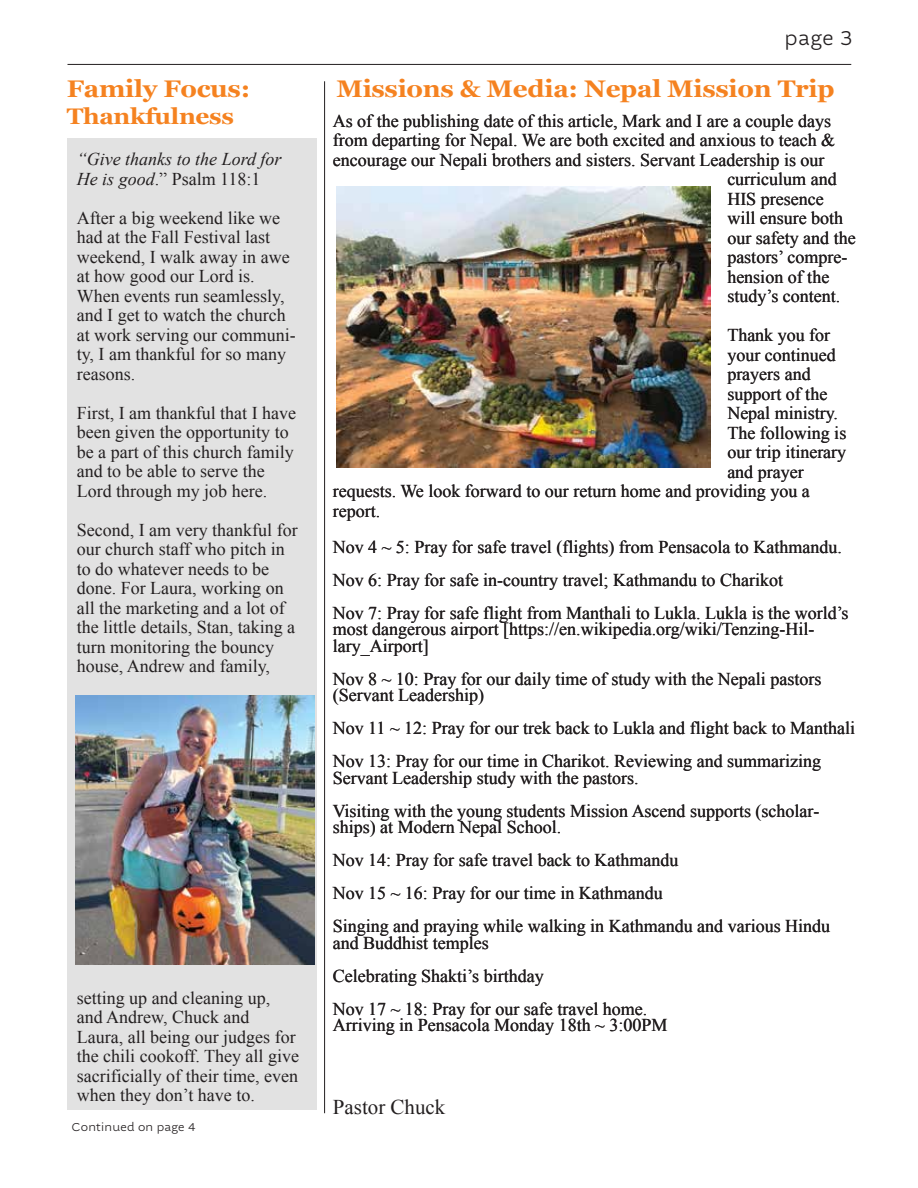
<style>
.page{position:relative;width:918px;height:1188px;background:#fff}
.page>*{position:absolute;margin:0;border:0;box-sizing:border-box;transform-origin:0 0}
.t1{font:700 24px "Georgia";letter-spacing:-.01em;color:#f58220;scale:1.09 1}
.t2{font:700 22.5px "Georgia";letter-spacing:-.01em;color:#f58220;scale:1.09 1}
.t3{font:21px "Times New Roman";color:#231f20}
.t4{font:300 21px "Altivo";color:#231f20}
.t5{font:18px/19.5px "Times New Roman";color:#231f20}
.t6{font:italic 18px/19.5px "Times New Roman";color:#231f20}
.t7{font:300 12px "Altivo";letter-spacing:.025em;color:#231f20}
.s1{font-style:normal}
</style>
<div class="page">
<hr style="left:324px;top:81px;width:1px;height:1032px;background:#231f20">
<hr style="left:68px;top:64px;width:783px;height:1px;background:#231f20">
<div style="left:67px;top:139px;width:249px;height:971px;background:#e2e2e2"></div>
<img style="left:337px;top:187px;width:374px;height:280px">
<img style="left:76px;top:695px;width:238px;height:270px">
<h1 class="t1" style="left:67px;top:71px;width:170px">Family Focus:</h1>
<p class="t2" style="left:67px;top:100px;width:155px">Thankfulness</p>
<p class="t6" style="left:77px;top:149px;width:206px">“Give thanks to the Lord for<br>He is good<span class="s1">.” Psalm 118:1</span></p>
<p class="t5" style="left:77px;top:208px;width:220px">After a big weekend like we had at the Fall Festival last weekend, I walk away in awe at how good our Lord is.<br>When events run seamlessly, and I get to watch the church at work serving our communi&shy;ty, I am thankful for so many reasons.</p>
<p class="t5" style="left:77px;top:403px;width:221px">First, I am thankful that I have been given the opportunity to be a part of this church family and to be able to serve the<br>Lord through my job here.</p>
<p class="t5" style="left:77px;top:520px;width:222px">Second, I am very thankful for our church staff who pitch in to do whatever needs to be done. For Laura, working on all the marketing and a lot of the little details, Stan, taking a turn monitoring the bouncy house, Andrew and family,</p>
<p class="t5" style="left:77px;top:988px;width:224px">setting up and cleaning up, and Andrew, Chuck and<br>Laura, all being our judges for the chili cookoff. They all give sacrificially of their time, even when they don’t have to.</p>
<p class="t7" style="left:72px;top:1120px;width:125px">Continued on page 4</p>
<p class="t4" style="left:785px;top:25px;width:70px">page 3</p>
<h1 class="t1" style="left:336px;top:71px;width:459px">Missions &amp; Media: Nepal Mission Trip</h1>
<p class="t5" style="left:333px;top:111px;width:500px">As of the publishing date of this article, Mark and I are a couple days</p>
<p class="t5" style="left:333px;top:130px;width:504px">from departing for Nepal. We are both excited and anxious to teach &amp;</p>
<p class="t5" style="left:333px;top:150px;width:493px">encourage our Nepali brothers and sisters. Servant Leadership is our</p>
<p class="t5" style="left:727px;top:169px;width:111px">curriculum and</p>
<p class="t5" style="left:727px;top:189px;width:98px">HIS presence</p>
<p class="t5" style="left:727px;top:208px;width:117px">will ensure both</p>
<p class="t5" style="left:727px;top:228px;width:130px">our safety and the</p>
<p class="t5" style="left:727px;top:247px;width:122px">pastors’ compre-</p>
<p class="t5" style="left:727px;top:267px;width:103px">hension of the</p>
<p class="t5" style="left:727px;top:286px;width:115px">study’s content.</p>
<p class="t5" style="left:727px;top:325px;width:104px">Thank you for</p>
<p class="t5" style="left:727px;top:345px;width:110px">your continued</p>
<p class="t5" style="left:727px;top:364px;width:85px">prayers and</p>
<p class="t5" style="left:727px;top:384px;width:101px">support of the</p>
<p class="t5" style="left:727px;top:403px;width:112px">Nepal ministry.</p>
<p class="t5" style="left:727px;top:423px;width:120px">The following is</p>
<p class="t5" style="left:727px;top:442px;width:120px">our trip itinerary</p>
<p class="t5" style="left:727px;top:462px;width:78px">and prayer</p>
<p class="t5" style="left:333px;top:481px;width:479px">requests. We look forward to our return home and providing you a</p>
<p class="t5" style="left:333px;top:501px;width:49px">report.</p>
<p class="t5" style="left:333px;top:530px;width:517px;line-height:33px">Nov 4 ~ 5: Pray for safe travel (flights) from Pensacola to Kathmandu.<br>Nov 6: Pray for safe in-country travel; Kathmandu to Charikot<br>Nov 7: Pray for safe flight from Manthali to Lukla. Lukla is the world’s</p>
<p class="t5" style="left:333px;top:621px;width:483px;line-height:16.5px">most dangerous airport [https://en.wikipedia.org/wiki/Tenzing-Hil&shy;lary_Airport]</p>
<p class="t5" style="left:333px;top:670px;width:490px;line-height:16.5px">Nov 8 ~ 10: Pray for our daily time of study with the Nepali pastors (Servant Leadership)</p>
<p class="t5" style="left:333px;top:711px;width:524px;line-height:33px">Nov 11 ~ 12: Pray for our trek back to Lukla and flight back to Manthali<br>Nov 13: Pray for our time in Charikot. Reviewing and summarizing</p>
<p class="t5" style="left:333px;top:761px;width:488px;line-height:33px">Servant Leadership study with the pastors.<br>Visiting with the young students Mission Ascend supports (scholar-</p>
<p class="t5" style="left:333px;top:810px;width:499px;line-height:33px">ships) at Modern Nepal School.<br>Nov 14: Pray for safe travel back to Kathmandu<br>Nov 15 ~ 16: Pray for our time in Kathmandu<br>Singing and praying while walking in Kathmandu and various Hindu</p>
<p class="t5" style="left:333px;top:926px;width:316px;line-height:33px">and Buddhist temples<br>Celebrating Shakti’s birthday<br>Nov 17 ~ 18: Pray for our safe travel home.</p>
<p class="t5" style="left:333px;top:1015px;width:336px">Arriving in Pensacola Monday 18th ~ 3:00PM</p>
<p class="t3" style="left:333px;top:1093px;width:114px">Pastor Chuck</p>
</div>
